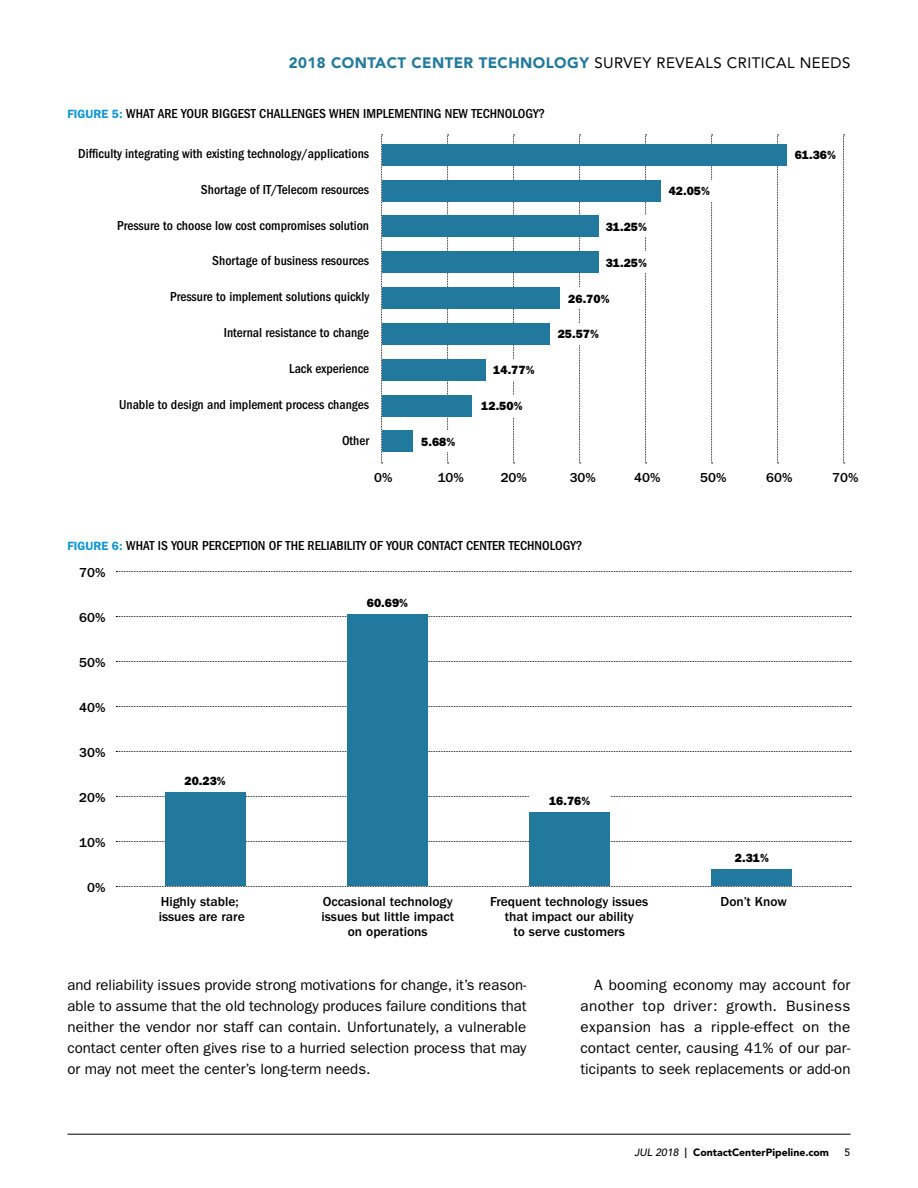
<style>
.page{position:relative;width:918px;height:1188px;background:#fff}
.page>*{position:absolute;margin:0;border:0;box-sizing:border-box;transform-origin:0 0}
.t1{font:15px/21px "Franklin Gothic";color:#000;text-align:justify}
.t2{font:900 15px "Avenir";letter-spacing:.03em;color:#21799e}
.t3{font:500 condensed 13.5px/27.6px "Franklin Gothic";color:#000}
.t4{font:500 13.5px "Franklin Gothic";color:#000}
.t5{font:800 12px "Franklin Gothic";color:#000}
.t6{font:900 10.5px "Avenir";color:#000}
.t7{font:500 10.5px "Avenir";color:#000}
.s1{font-weight:400;color:#000}
.s2{font-weight:600;font-stretch:normal;font-size:12px;color:#0d96d4}
.s3{font-stretch:normal}
.s4{font-weight:500;font-style:italic}
</style>
<div class="page">
<hr style="left:68px;top:1134px;width:782px;height:1px;background:#000">
<svg style="left:381px;top:135px;width:2px;height:329px"></svg>
<svg style="left:447px;top:135px;width:2px;height:329px"></svg>
<svg style="left:513px;top:135px;width:2px;height:329px"></svg>
<svg style="left:579px;top:135px;width:2px;height:329px"></svg>
<svg style="left:645px;top:135px;width:2px;height:329px"></svg>
<svg style="left:711px;top:135px;width:2px;height:329px"></svg>
<svg style="left:777px;top:135px;width:2px;height:329px"></svg>
<svg style="left:843px;top:135px;width:2px;height:329px"></svg>
<div style="left:382px;top:144px;width:404px;height:22px;background:#21799e"></div>
<div style="left:382px;top:180px;width:279px;height:21px;background:#21799e"></div>
<div style="left:382px;top:216px;width:216px;height:21px;background:#21799e"></div>
<div style="left:382px;top:251px;width:216px;height:22px;background:#21799e"></div>
<div style="left:382px;top:287px;width:177px;height:22px;background:#21799e"></div>
<div style="left:382px;top:323px;width:168px;height:22px;background:#21799e"></div>
<div style="left:382px;top:359px;width:104px;height:22px;background:#21799e"></div>
<div style="left:382px;top:395px;width:90px;height:21px;background:#21799e"></div>
<div style="left:382px;top:431px;width:31px;height:21px;background:#21799e"></div>
<div style="left:669px;top:180px;width:54px;height:21px;background:#fff"></div>
<div style="left:606px;top:216px;width:54px;height:21px;background:#fff"></div>
<div style="left:606px;top:251px;width:54px;height:22px;background:#fff"></div>
<div style="left:568px;top:287px;width:54px;height:22px;background:#fff"></div>
<div style="left:558px;top:323px;width:54px;height:22px;background:#fff"></div>
<div style="left:493px;top:359px;width:54px;height:22px;background:#fff"></div>
<div style="left:481px;top:395px;width:54px;height:21px;background:#fff"></div>
<div style="left:421px;top:431px;width:54px;height:21px;background:#fff"></div>
<svg style="left:116px;top:571px;width:735px;height:1px"></svg>
<svg style="left:116px;top:616px;width:735px;height:1px"></svg>
<svg style="left:116px;top:661px;width:735px;height:1px"></svg>
<svg style="left:116px;top:706px;width:735px;height:1px"></svg>
<svg style="left:116px;top:751px;width:735px;height:1px"></svg>
<svg style="left:116px;top:796px;width:735px;height:1px"></svg>
<svg style="left:116px;top:841px;width:735px;height:1px"></svg>
<svg style="left:116px;top:886px;width:735px;height:1px"></svg>
<div style="left:165px;top:791px;width:81px;height:95px;background:#21799e"></div>
<div style="left:347px;top:614px;width:81px;height:272px;background:#21799e"></div>
<div style="left:529px;top:812px;width:81px;height:74px;background:#21799e"></div>
<div style="left:711px;top:869px;width:81px;height:17px;background:#21799e"></div>
<div style="left:165px;top:770px;width:81px;height:22px;background:#fff"></div>
<div style="left:529px;top:790px;width:81px;height:21px;background:#fff"></div>
<p class="t2" style="left:289px;top:54px;width:563px">2018 CONTACT CENTER TECHNOLOGY <span class="s1">SURVEY REVEALS CRITICAL NEEDS</span></p>
<p class="t3" style="left:68px;top:100px;width:479px"><span class="s2">FIGURE 5:</span> WHAT ARE YOUR BIGGEST CHALLENGES WHEN IMPLEMENTING NEW TECHNOLOGY?</p>
<p class="t3" style="left:78px;top:140px;width:293px">Difficulty integrating with existing technology/applications</p>
<p class="t3" style="left:201px;top:175px;width:170px">Shortage of IT/Telecom resources</p>
<p class="t3" style="left:117px;top:211px;width:254px">Pressure to choose low cost compromises solution</p>
<p class="t3" style="left:212px;top:247px;width:158px">Shortage of business resources</p>
<p class="t3" style="left:170px;top:283px;width:201px">Pressure to implement solutions quickly</p>
<p class="t3" style="left:224px;top:319px;width:147px">Internal resistance to change</p>
<p class="t3" style="left:289px;top:355px;width:81px">Lack experience</p>
<p class="t3" style="left:119px;top:391px;width:252px">Unable to design and implement process changes</p>
<p class="t3" style="left:342px;top:426px;width:29px">Other</p>
<p class="t4" style="left:374px;top:470px;width:20px">0%</p>
<p class="t4" style="left:438px;top:470px;width:28px">10%</p>
<p class="t4" style="left:501px;top:470px;width:28px">20%</p>
<p class="t4" style="left:570px;top:470px;width:28px">30%</p>
<p class="t4" style="left:634px;top:470px;width:28px">40%</p>
<p class="t4" style="left:700px;top:470px;width:28px">50%</p>
<p class="t4" style="left:766px;top:470px;width:28px">60%</p>
<p class="t4" style="left:832px;top:470px;width:28px">70%</p>
<p class="t5" style="left:795px;top:148px;width:43px">61.36%</p>
<p class="t5" style="left:669px;top:184px;width:43px">42.05%</p>
<p class="t5" style="left:606px;top:220px;width:43px">31.25%</p>
<p class="t5" style="left:606px;top:256px;width:43px">31.25%</p>
<p class="t5" style="left:568px;top:291px;width:43px">26.70%</p>
<p class="t5" style="left:558px;top:327px;width:43px">25.57%</p>
<p class="t5" style="left:493px;top:363px;width:43px">14.77%</p>
<p class="t5" style="left:481px;top:399px;width:43px">12.50%</p>
<p class="t5" style="left:421px;top:435px;width:36px">5.68%</p>
<p class="t3" style="left:79px;top:532px;width:505px;text-indent:-12px"><span class="s2">FIGURE 6:</span> WHAT IS YOUR PERCEPTION OF THE RELIABILITY OF YOUR CONTACT CENTER TECHNOLOGY?<br><span class="s3">70%</span></p>
<p class="t4" style="left:79px;top:610px;width:28px">60%</p>
<p class="t4" style="left:79px;top:655px;width:28px">50%</p>
<p class="t4" style="left:79px;top:700px;width:28px">40%</p>
<p class="t4" style="left:79px;top:745px;width:28px">30%</p>
<p class="t4" style="left:79px;top:790px;width:28px">20%</p>
<p class="t4" style="left:79px;top:835px;width:28px">10%</p>
<p class="t4" style="left:87px;top:880px;width:20px">0%</p>
<p class="t4" style="left:161px;top:894px;width:80px">Highly stable;</p>
<p class="t4" style="left:323px;top:894px;width:132px">Occasional technology</p>
<p class="t4" style="left:490px;top:894px;width:160px">Frequent technology issues</p>
<p class="t4" style="left:721px;top:894px;width:68px">Don’t Know</p>
<p class="t4" style="left:159px;top:909px;width:88px">issues are rare</p>
<p class="t4" style="left:321px;top:909px;width:134px">issues but little impact</p>
<p class="t4" style="left:505px;top:909px;width:130px">that impact our ability</p>
<p class="t4" style="left:348px;top:924px;width:81px">on operations</p>
<p class="t4" style="left:513px;top:924px;width:113px">to serve customers</p>
<p class="t5" style="left:367px;top:596px;width:43px">60.69%</p>
<p class="t5" style="left:185px;top:774px;width:43px">20.23%</p>
<p class="t5" style="left:549px;top:794px;width:43px">16.76%</p>
<p class="t5" style="left:735px;top:851px;width:36px">2.31%</p>
<p class="t1" style="left:68px;top:974px;width:461px">and reliability issues provide strong motivations for change, it’s reason&shy;able to assume that the old technology produces failure conditions that neither the vendor nor staff can contain. Unfortunately, a vulnerable contact center often gives rise to a hurried selection process that may or may not meet the center’s long-term needs.</p>
<p class="t1" style="left:580px;top:974px;width:272px;text-indent:14px">A booming economy may account for another top driver: growth. Business expansion has a ripple-effect on the contact center, causing 41% of our par&shy;ticipants to seek replacements or add-on</p>
<p class="t6" style="left:635px;top:1146px;width:196px"><span class="s4">JUL 2018</span> ❘ ContactCenterPipeline.com</p>
<p class="t7" style="left:845px;top:1146px;width:7px">5</p>
</div>
